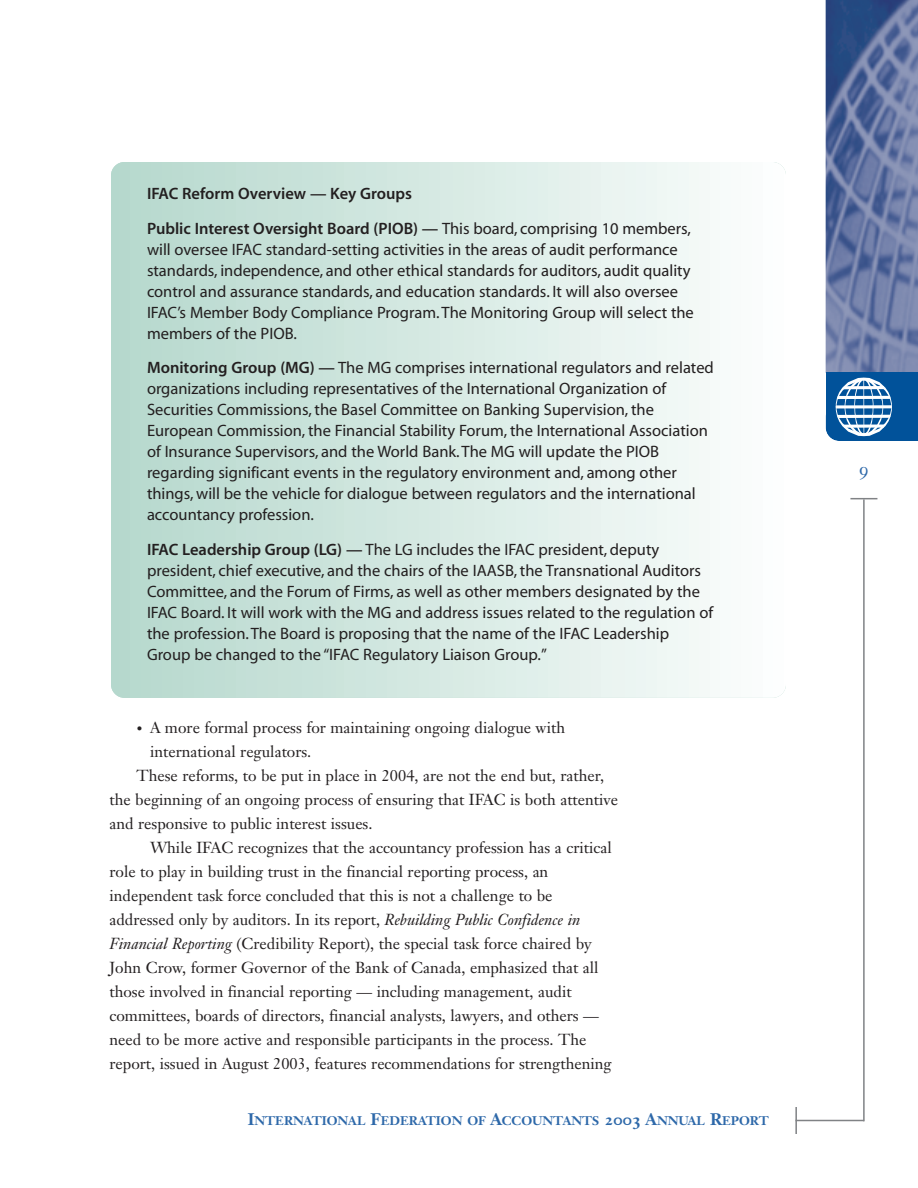
<style>
.page{position:relative;width:918px;height:1188px;background:#fff}
.page>*{position:absolute;margin:0;border:0;box-sizing:border-box;transform-origin:0 0}
.t1{font:18px "Janson Text Roman SC";color:#2d68a9}
.t2{font:16.5px/21px "Myriad MM.412.601";color:#231f20}
.t3{font:16.5px/34.5px "Myriad MM.565.600";color:#231f20}
.t4{font:15.75px "Janson Text";color:#231f20}
.t5{font:12.3px "Janson Text Bold Os F";color:#2d68a9}
.s1{font-family:"Myriad MM.412.601"}
.s2{font-family:"Myriad MM.565.600"}
.s3{font-size:12px}
.s4{font-style:italic}
.s5{font-size:16.5px}
</style>
<div class="page">
<svg style="left:850px;top:498px;width:27px;height:1px"></svg>
<hr style="left:795px;top:1107px;width:2px;height:27px;background:#808285">
<hr style="left:796px;top:1120px;width:68px;height:1px;background:#808285">
<hr style="left:863px;top:499px;width:2px;height:622px;background:#808285">
<div style="left:111px;top:162px;width:675px;height:536px;background:linear-gradient(to right,#b4d7cc,#fcfefd)"></div>
<img style="left:826px;top:0;width:92px;height:372px">
<div style="left:826px;top:372px;width:92px;height:46px;background:#01529a"></div>
<svg style="left:826px;top:377px;width:92px;height:64px"></svg>
<div style="left:835px;top:378px;width:57px;height:57px;border:1px solid #fff;border-radius:50%"></div>
<p class="t3" style="left:147px;top:178px;width:546px">IFAC Reform Overview — Key Groups<br>Public Interest Oversight Board (PIOB) — <span class="s1">This board, comprising 10 members,</span></p>
<p class="t2" style="left:147px;top:240px;width:548px">will oversee IFAC standard-setting activities in the areas of audit performance standards, independence, and other ethical standards for auditors, audit quality control and assurance standards, and education standards. It will also oversee IFAC’s Member Body Compliance Program. The Monitoring Group will select the members of the PIOB.</p>
<p class="t2" style="left:147px;top:359px;width:568px"><span class="s2">Monitoring Group (MG) —</span> The MG comprises international regulators and related organizations including representatives of the International Organization of Securities Commissions, the Basel Committee on Banking Supervision, the European Commission, the Financial Stability Forum, the International Association of Insurance Supervisors, and the World Bank. The MG will update the PIOB regarding significant events in the regulatory environment and, among other things, will be the vehicle for dialogue between regulators and the international accountancy profession.</p>
<p class="t2" style="left:147px;top:540px;width:568px"><span class="s2">IFAC Leadership Group (LG) —</span> The LG includes the IFAC president, deputy president, chief executive, and the chairs of the IAASB, the Transnational Auditors Committee, and the Forum of Firms, as well as other members designated by the IFAC Board. It will work with the MG and address issues related to the regulation of the profession.The Board is proposing that the name of the IFAC Leadership Group be changed to the “IFAC Regulatory Liaison Group.”</p>
<p class="t4" style="left:136px;top:722px;width:430px"><span class="s3">•</span> A more formal process for maintaining ongoing dialogue with</p>
<p class="t4" style="left:150px;top:746px;width:163px">international regulators.</p>
<p class="t4" style="left:137px;top:770px;width:469px">These reforms, to be put in place in 2004, are not the end but, rather,</p>
<p class="t4" style="left:109px;top:794px;width:510px">the beginning of an ongoing process of ensuring that IFAC is both attentive</p>
<p class="t4" style="left:109px;top:818px;width:265px">and responsive to public interest issues.</p>
<p class="t4" style="left:150px;top:842px;width:463px">While IFAC recognizes that the accountancy profession has a critical</p>
<p class="t4" style="left:109px;top:866px;width:440px">role to play in building trust in the financial reporting process, an</p>
<p class="t4" style="left:109px;top:890px;width:445px">independent task force concluded that this is not a challenge to be</p>
<p class="t4" style="left:109px;top:914px;width:472px">addressed only by auditors. In its report, <span class="s4">Rebuilding Public Confidence in</span></p>
<p class="t4" style="left:109px;top:938px;width:484px"><span class="s4">Financial Reporting</span> (Credibility Report), the special task force chaired by</p>
<p class="t4" style="left:109px;top:962px;width:491px">John Crow, former Governor of the Bank of Canada, emphasized that all</p>
<p class="t4" style="left:109px;top:986px;width:464px">those involved in financial reporting — including management, audit</p>
<p class="t4" style="left:110px;top:1010px;width:491px">committees, boards of directors, financial analysts, lawyers, and others —</p>
<p class="t4" style="left:110px;top:1034px;width:478px">need to be more active and responsible participants in the process. The</p>
<p class="t4" style="left:110px;top:1058px;width:504px">report, issued in August 2003, features recommendations for strengthening</p>
<p class="t5" style="left:248px;top:1115px;width:523px"><span class="s5">I</span>NTERNATIONAL <span class="s5">F</span>EDERATION OF <span class="s5">A</span>CCOUNTANTS <span class="s5">2003 A</span>NNUAL <span class="s5">R</span>EPORT</p>
<p class="t1" style="left:859px;top:462px;width:11px">9</p>
</div>
